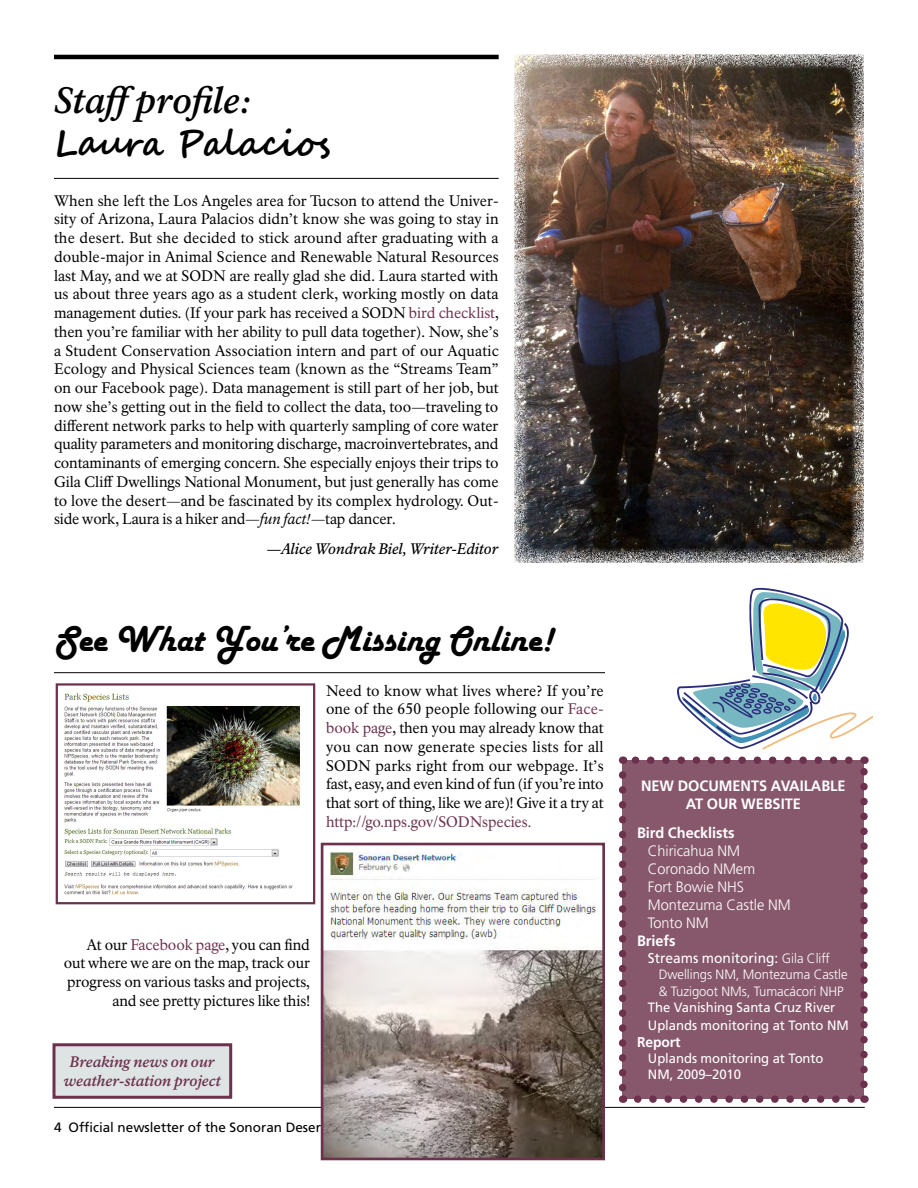
<style>
.page{position:relative;width:918px;height:1188px;background:#fff}
.page>*{position:absolute;margin:0;border:0;box-sizing:border-box;transform-origin:0 0}
.headline{font:37.5px "Harlow Solid";letter-spacing:-.005em;color:#000}
.Headline_staff_profi{font:italic 700 36px/43.2px "NPS Rawlinson OT";letter-spacing:-.005em;color:#000}
.Body{font:15px/18.8px "NPS Rawlinson OT";letter-spacing:-.01em;color:#000;text-align:justify}
.Body-2{font:300 15px "Frutiger LT Std";letter-spacing:-.005em;color:#fff}
.Body-3{font:700 15px/18px "Frutiger LT Std";letter-spacing:-.005em;color:#fff;text-align:center}
.Body-4{font:italic 700 15px/18.8px "NPS Rawlinson OT";letter-spacing:-.005em;color:#6c314d;text-align:center}
.byline{font:italic 15px "NPS Rawlinson OT Med";letter-spacing:-.005em;color:#000}
.Body-5{font:14.25px "Frutiger LT Std";letter-spacing:-.005em;color:#fff}
.Body-6{font:700 14.25px "Frutiger LT Std";letter-spacing:-.005em;color:#fff}
.Body-7{font:13.5px/16.2px "Frutiger LT Std";letter-spacing:-.005em;color:#fff}
.Body-8{font:300 13.5px/16.2px "Frutiger LT Std";letter-spacing:-.005em;color:#fff}
.t1{font:13.5px "Frutiger LT Std";color:#000}
.s1{font-family:"Segoe Script";font-style:normal}
.s2{color:#6c314d}
.s3{font-style:italic}
.s4{font-weight:300;font-size:13.5px}
</style>
<div class="page">
<hr style="left:54px;top:1107px;width:811px;height:1px;background:#000">
<img style="left:515px;top:54px;width:349px;height:509px">
<hr style="left:54px;top:55px;width:445px;height:4px;background:#000">
<hr style="left:54px;top:178px;width:445px;height:1px;background:#000">
<hr style="left:54px;top:672px;width:551px;height:1px;background:#000">
<svg style="left:677px;top:588px;width:196px;height:162px"></svg>
<div style="left:623px;top:760px;width:241px;height:339px;background:#87586b"></div>
<svg style="left:638px;top:1095px;width:217px;height:8px"></svg>
<svg style="left:631px;top:756px;width:218px;height:8px"></svg>
<svg style="left:619px;top:775px;width:7px;height:328px"></svg>
<svg style="left:860px;top:756px;width:8px;height:328px"></svg>
<img style="left:64px;top:693px;width:236px;height:202px">
<div style="left:56px;top:683px;width:259px;height:221px;border:2px solid #6c314d"></div>
<img style="left:325px;top:850px;width:276px;height:306px">
<div style="left:321px;top:843px;width:284px;height:317px;border:3px solid #6c314d"></div>
<div style="left:54px;top:1045px;width:177px;height:52px;background:#dee4e4"></div>
<div style="left:52px;top:1043px;width:180px;height:56px;border:3px solid #6c314d"></div>
<h2 class="Headline_staff_profi" style="left:54px;top:80px;width:278px">Staffprofile:<br><span class="s1">Laura Palacios</span></h2>
<p class="Body" style="left:54px;top:191px;width:446px">When she left the Los Angeles area for Tucson to attend the Univer&shy;sity of Arizona, Laura Palacios didn’t know she was going to stay in the desert. But she decided to stick around after graduating with a double-major in Animal Science and Renewable Natural Resources last May, and we at SODN are really glad she did. Laura started with us about three years ago as a student clerk, working mostly on data management duties. (If your park has received a SODN <span class="s2">bird checklist</span>, then you’re familiar with her ability to pull data together). Now, she’s a Student Conservation Association intern and part of our Aquatic Ecology and Physical Sciences team (known as the “Streams Team” on our Facebook page). Data management is still part of her job, but now she’s getting out in the field to collect the data, too—traveling to different network parks to help with quarterly sampling of core water quality parameters and monitoring discharge, macroinvertebrates, and contaminants of emerging concern. She especially enjoys their trips to Gila Cliff Dwellings National Monument, but just generally has come to love the desert—and be fascinated by its complex hydrology. Out&shy;side work, Laura is a hiker and—<span class="s3">fun fact!</span>—tap dancer.</p>
<p class="byline" style="left:267px;top:540px;width:233px">—Alice Wondrak Biel, Writer-Editor</p>
<h2 class="headline" style="left:54px;top:618px;width:500px">See What You’re Missing Online!</h2>
<p class="Body" style="left:326px;top:681px;width:279px">Need to know what lives where? If you’re one of the 650 people following our <span class="s2">Face&shy;book page</span>, then you may already know that you can now generate species lists for all SODN parks right from our webpage. It’s fast, easy, and even kind of fun (if you’re into that sort of thing, like we are)! Give it a try at <span class="s2">http://go.nps.gov/SODNspecies.</span></p>
<p class="Body" style="left:64px;top:935px;width:248px;text-align:right">At our <span class="s2">Facebook page</span>, you can find out where we are on the map, track our progress on various tasks and projects, and see pretty pictures like this!</p>
<p class="Body-4" style="left:64px;top:1053px;width:159px">Breaking news on our weather-station project</p>
<p class="t1" style="left:54px;top:1120px;width:332px">4 Official newsletter of the Sonoran Desert Network</p>
<p class="Body-3" style="left:641px;top:777px;width:206px">NEW DOCUMENTS AVAILABLE<br>AT OUR WEBSITE</p>
<p class="Body-3" style="left:637px;top:824px;width:99px">Bird Checklists</p>
<p class="Body-2" style="left:648px;top:842px;width:94px">Chiricahua NM</p>
<p class="Body-2" style="left:648px;top:860px;width:109px">Coronado NMem</p>
<p class="Body-2" style="left:648px;top:878px;width:98px">Fort Bowie NHS</p>
<p class="Body-2" style="left:648px;top:896px;width:144px">Montezuma Castle NM</p>
<p class="Body-2" style="left:648px;top:914px;width:62px">Tonto NM</p>
<p class="Body-3" style="left:637px;top:932px;width:40px">Briefs</p>
<p class="Body-5" style="left:648px;top:950px;width:183px">Streams monitoring: <span class="s4">Gila Cliff</span></p>
<p class="Body-8" style="left:659px;top:967px;width:190px">Dwellings NM, Montezuma Castle &amp; Tuzigoot NMs, Tumacácori NHP</p>
<p class="Body-7" style="left:648px;top:999px;width:189px">The Vanishing Santa Cruz River</p>
<p class="Body-7" style="left:648px;top:1017px;width:202px">Uplands monitoring at Tonto NM</p>
<p class="Body-6" style="left:637px;top:1034px;width:45px">Report</p>
<p class="Body-7" style="left:648px;top:1050px;width:177px">Uplands monitoring at Tonto<br>NM, 2009–2010</p>
</div>
